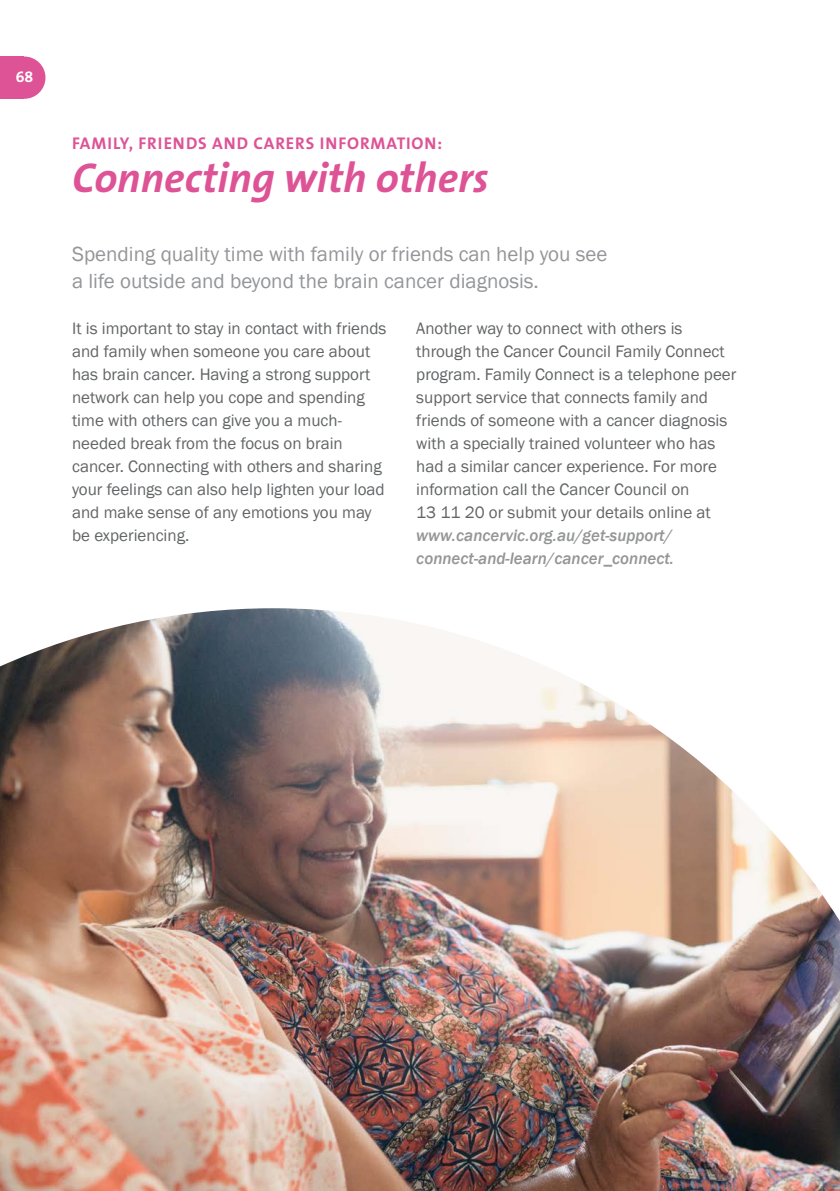
<style>
.page{position:relative;width:840px;height:1191px;background:#fff}
.page>*{position:absolute;margin:0;border:0;box-sizing:border-box;transform-origin:0 0}
.t1{font:italic 700 42px "The Sans B7";color:#dd5395}
.t2{font:21px/27px "Franklin Gothic";color:#939598}
.t3{font:17px/23px "Franklin Gothic";color:#626466}
.t4{font:italic 500 17px/23px "Franklin Gothic";color:#949596}
.t5{font:700 17px "The Sans B7";letter-spacing:.05em;color:#dd5395}
.t6{font:700 16px "The Sans B7";color:#fff}
</style>
<div class="page">
<img style="left:0;top:608px;width:839px;height:583px">
<div style="left:3px;top:57px;width:42px;height:42px;background:#dd5395;border-radius:50%"></div>
<div style="left:0;top:57px;width:23px;height:42px;background:#dd5395"></div>
<p class="t6" style="left:16px;top:68px;width:19px">68</p>
<p class="t5" style="left:72px;top:134px;width:371px">FAMILY, FRIENDS AND CARERS INFORMATION:</p>
<h1 class="t1" style="left:72px;top:156px;width:418px">Connecting with others</h1>
<p class="t2" style="left:72px;top:241px;width:536px">Spending quality time with family or friends can help you see a life outside and beyond the brain cancer diagnosis.</p>
<p class="t3" style="left:72px;top:317px;width:315px">It is important to stay in contact with friends and family when someone you care about has brain cancer. Having a strong support network can help you cope and spending time with others can give you a much&shy;needed break from the focus on brain cancer. Connecting with others and sharing your feelings can also help lighten your load and make sense of any emotions you may be experiencing.</p>
<p class="t3" style="left:416px;top:317px;width:321px">Another way to connect with others is through the Cancer Council Family Connect program. Family Connect is a telephone peer support service that connects family and friends of someone with a cancer diagnosis with a specially trained volunteer who has had a similar cancer experience. For more information call the Cancer Council on<br>13 11 20 or submit your details online at</p>
<p class="t4" style="left:416px;top:524px;width:259px">www.cancervic.org.au/get-support/ connect-and-learn/cancer_connect.</p>
</div>
